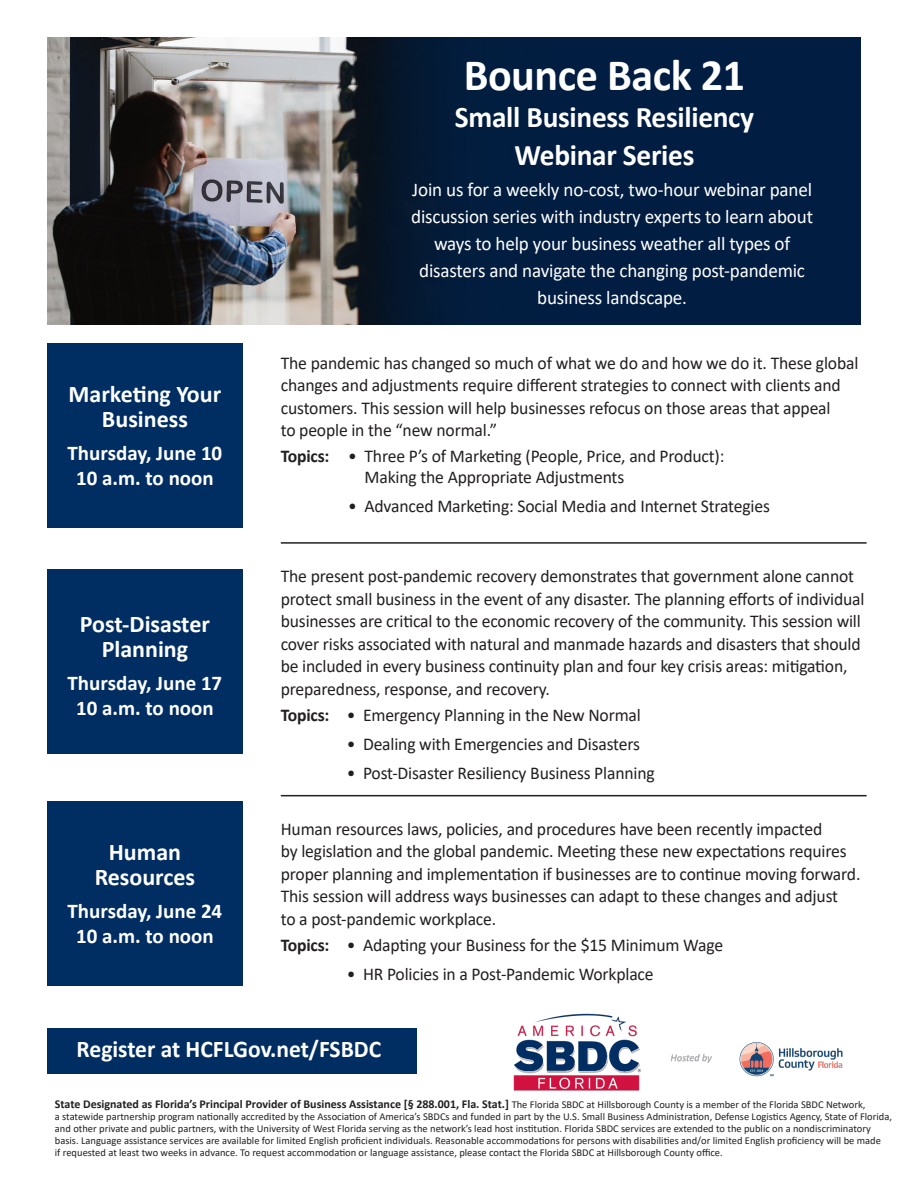
<style>
.page{position:relative;width:918px;height:1188px;background:#fff}
.page>*{position:absolute;margin:0;border:0;box-sizing:border-box;transform-origin:0 0}
.t1{font:700 45px "Calibri";letter-spacing:-.01em;color:#fff}
.t2{font:700 30px/37.5px "Calibri";letter-spacing:-.01em;color:#fff;text-align:center}
.t3{font:700 24px/25.5px "Calibri";color:#fff;text-align:center}
.t4{font:700 21px "Calibri";color:#fff}
.t5{font:19.5px/27px "Calibri";letter-spacing:-.01em;color:#fff;text-align:center}
.t6{font:18px/22.5px "Calibri";letter-spacing:-.01em;color:#231f20}
.t7{font:700 12px "Calibri";color:#231f20}
.t8{font:10.5px/12px "Calibri";color:#231f20}
.s1{font-weight:700}
.s2{font-weight:400;font-size:10.5px}
</style>
<div class="page">
<div style="left:47px;top:343px;width:196px;height:185px;background:#002e62"></div>
<div style="left:47px;top:569px;width:196px;height:185px;background:#002e62"></div>
<div style="left:47px;top:801px;width:196px;height:185px;background:#002e62"></div>
<div style="left:47px;top:1028px;width:370px;height:46px;background:#002e62"></div>
<img style="left:513px;top:1013px;width:330px;height:78px">
<hr style="left:281px;top:542px;width:586px;height:2px;background:#231f20">
<hr style="left:281px;top:795px;width:586px;height:1px;background:#231f20">
<img style="left:47px;top:38px;width:814px;height:287px">
<p class="t1" style="left:464px;top:43px;width:283px">Bounce Back 21</p>
<p class="t2" style="left:455px;top:98px;width:301px">Small Business Resiliency<br>Webinar Series</p>
<p class="t3" style="left:69px;top:381px;width:154px">Marketing Your<br>Business</p>
<p class="t4" style="left:68px;top:438px;width:156px">Thursday, June 10</p>
<p class="t4" style="left:76px;top:463px;width:139px">10 a.m. to noon</p>
<p class="t3" style="left:80px;top:611px;width:132px">Post-Disaster<br>Planning</p>
<p class="t4" style="left:68px;top:668px;width:156px">Thursday, June 17</p>
<p class="t4" style="left:76px;top:693px;width:139px">10 a.m. to noon</p>
<p class="t3" style="left:95px;top:839px;width:102px">Human<br>Resources</p>
<p class="t4" style="left:68px;top:896px;width:156px">Thursday, June 24</p>
<p class="t4" style="left:76px;top:921px;width:139px">10 a.m. to noon</p>
<p class="t5" style="left:411px;top:175px;width:403px">Join us for a weekly no-cost, two-hour webinar panel discussion series with industry experts to learn about ways to help your business weather all types of disasters and navigate the changing post-pandemic business landscape.</p>
<p class="t6" style="left:281px;top:351px;width:579px">The pandemic has changed so much of what we do and how we do it. These global changes and adjustments require different strategies to connect with clients and customers. This session will help businesses refocus on those areas that appeal<br>to people in the “new normal.”</p>
<p class="t6" style="left:365px;top:445px;width:361px;line-height:21px;text-indent:-84px"><span class="s1">Topics:</span> • Three P’s of Marketing (People, Price, and Product):<br>Making the Appropriate Adjustments</p>
<p class="t6" style="left:348px;top:495px;width:423px">• Advanced Marketing: Social Media and Internet Strategies</p>
<p class="t6" style="left:281px;top:565px;width:585px">The present post-pandemic recovery demonstrates that government alone cannot protect small business in the event of any disaster. The planning efforts of individual businesses are critical to the economic recovery of the community. This session will cover risks associated with natural and manmade hazards and disasters that should be included in every business continuity plan and four key crisis areas: mitigation, preparedness, response, and recovery.</p>
<p class="t6" style="left:281px;top:703px;width:362px"><span class="s1">Topics:</span> • Emergency Planning in the New Normal</p>
<p class="t6" style="left:347px;top:732px;width:295px">• Dealing with Emergencies and Disasters</p>
<p class="t6" style="left:347px;top:761px;width:309px">• Post-Disaster Resiliency Business Planning</p>
<p class="t6" style="left:281px;top:817px;width:581px">Human resources laws, policies, and procedures have been recently impacted<br>by legislation and the global pandemic. Meeting these new expectations requires proper planning and implementation if businesses are to continue moving forward.<br>This session will address ways businesses can adapt to these changes and adjust<br>to a post-pandemic workplace.</p>
<p class="t6" style="left:281px;top:933px;width:444px"><span class="s1">Topics:</span> • Adapting your Business for the $15 Minimum Wage</p>
<p class="t6" style="left:347px;top:962px;width:308px">• HR Policies in a Post-Pandemic Workplace</p>
<p class="t3" style="left:77px;top:1036px;width:306px">Register at HCFLGov.net/FSBDC</p>
<p class="t7" style="left:55px;top:1096px;width:812px">State Designated as Florida’s Principal Provider of Business Assistance [§ 288.001, Fla. Stat.] <span class="s2">The Florida SBDC at Hillsborough County is a member of the Florida SBDC Network,</span></p>
<p class="t8" style="left:55px;top:1110px;width:839px">a statewide partnership program nationally accredited by the Association of America’s SBDCs and funded in part by the U.S. Small Business Administration, Defense Logistics Agency, State of Florida, and other private and public partners, with the University of West Florida serving as the network’s lead host institution. Florida SBDC services are extended to the public on a nondiscriminatory basis. Language assistance services are available for limited English proficient individuals. Reasonable accommodations for persons with disabilities and/or limited English proficiency will be made<br>if requested at least two weeks in advance. To request accommodation or language assistance, please contact the Florida SBDC at Hillsborough County office.</p>
</div>
